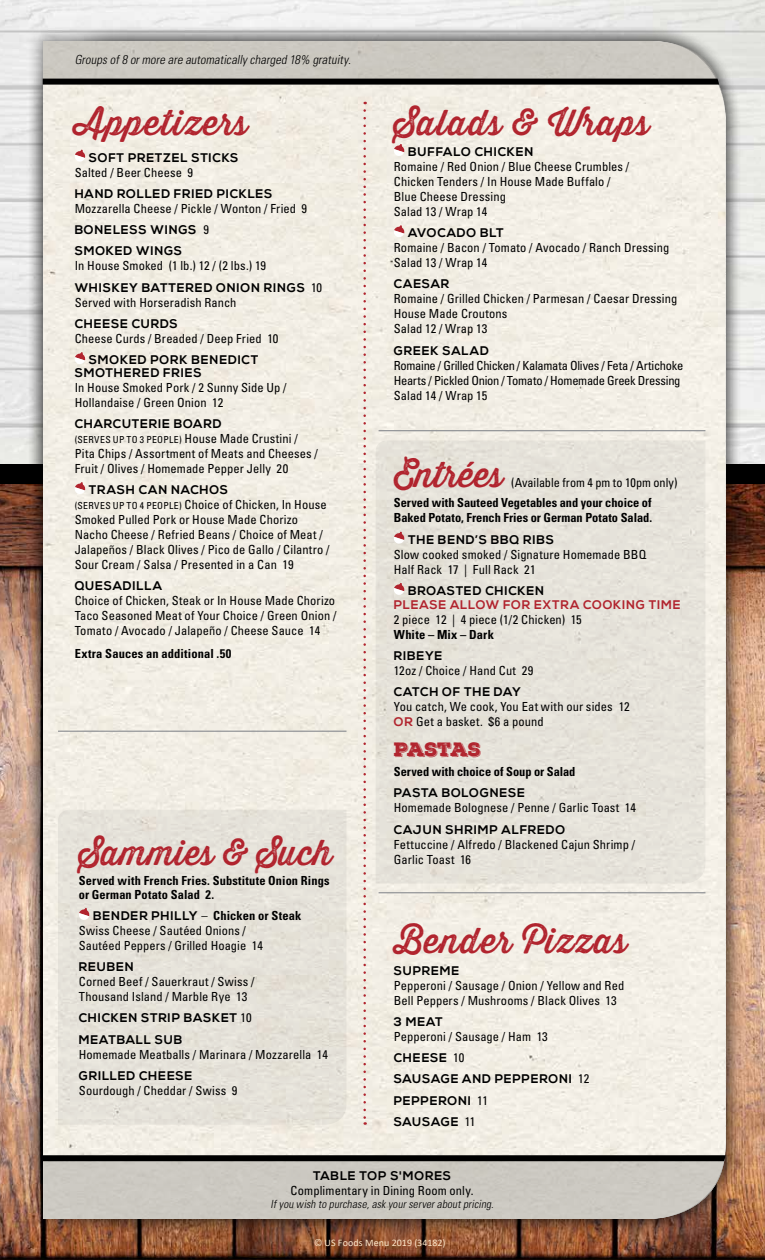
<style>
.page{position:relative;width:765px;height:1260px;background:#fff}
.page>*{position:absolute;margin:0;border:0;box-sizing:border-box;transform-origin:0 0}
.t1{font:35px "Thirsty Rough Reg One";letter-spacing:.02em;color:#b1242e}
.t2{font:35px "Thirsty Rough Reg One";letter-spacing:.04em;color:#b1242e}
.t3{font:35px "Thirsty Rough Reg One";letter-spacing:.045em;color:#b1242e}
.t4{font:35px "Thirsty Rough Reg One";color:#b1242e}
.t5{font:18.75px "Nexa Rust Slab Black Shadow 01";letter-spacing:-.025em;color:#b1242e}
.t6{font:condensed 12.5px/15px "Univers LT Std";letter-spacing:.005em;color:#000}
.t7{font:700 12.5px/21.2px "Nexa";letter-spacing:.06em;color:#000}
.t8{font:700 condensed 12.5px/13.8px "Univers LT Std";letter-spacing:.005em;color:#000}
.t9{font:condensed 12.5px/15px "Univers LT Std";letter-spacing:-.02em;color:#000}
.t10{font:italic 300 condensed 12.5px "Univers LT Std";color:#000}
.t11{font:700 12.5px "Nexa";letter-spacing:.055em;color:#b1242e}
.t12{font:italic 300 condensed 11.25px "Univers LT Std";color:#000}
.t13{font:10px "Calibri";letter-spacing:.01em;color:#ffe9cc}
.t14{font:condensed 9.75px "Univers LT Std";letter-spacing:.04em;color:#000}
.s1{font-family:"Univers LT Std";font-weight:400;font-stretch:condensed}
.s2{font-size:12.5px}
.s3{font-size:9.75px}
.s4{font-family:"Nexa";font-weight:700;font-stretch:normal}
.s5{font-weight:700}
.s6{font-family:"Nexa";font-weight:700;font-stretch:normal;color:#b1242e}
</style>
<div class="page">
<img style="left:0;top:484px;width:765px;height:776px">
<div style="left:0;top:464px;width:765px;height:20px;background:#000"></div>
<div style="left:27px;top:25px;width:715px;height:1211px;background:#000;opacity:.5"></div>
<div style="left:43px;top:41px;width:683px;height:1178px;background:#f2eee5"></div>
<svg style="left:43px;top:41px;width:676px;height:44px;background:#afaca6"></svg>
<div style="left:43px;top:1161px;width:681px;height:58px;background:#cbc8c1"></div>
<svg style="left:43px;top:1155px;width:683px;height:6px;background:#0a0909"></svg>
<div style="left:58px;top:810px;width:288px;height:315px;background:#e5e2da"></div>
<div style="left:376px;top:440px;width:329px;height:444px;background:#e5e2da"></div>
<svg style="left:363px;top:111px;width:3px;height:1014px;background:#e3c3bd"></svg>
<svg style="left:74px;top:150px;width:12px;height:12px"></svg>
<svg style="left:74px;top:353px;width:12px;height:12px"></svg>
<svg style="left:74px;top:483px;width:12px;height:12px"></svg>
<hr style="left:58px;top:731px;width:289px;height:1px;background:#939598">
<hr style="left:379px;top:430px;width:326px;height:1px;background:#939598">
<hr style="left:379px;top:892px;width:326px;height:1px;background:#939598">
<svg style="left:78px;top:908px;width:12px;height:13px"></svg>
<svg style="left:393px;top:532px;width:12px;height:12px"></svg>
<svg style="left:393px;top:583px;width:12px;height:13px"></svg>
<svg style="left:393px;top:144px;width:12px;height:13px"></svg>
<svg style="left:393px;top:226px;width:12px;height:12px"></svg>
<p class="t10" style="left:75px;top:52px;width:280px">Groupsof8 ormore are automaticallycharged 18% gratuity.</p>
<h1 class="t3" style="left:75px;top:96px;width:175px">Appetizers</h1>
<p class="t7" style="left:89px;top:147px;width:151px">SOFT PRETZEL STICKS</p>
<p class="t6" style="left:75px;top:164px;width:120px">Salted / Beer Cheese 9</p>
<p class="t7" style="left:75px;top:183px;width:199px">HAND ROLLED FRIED PICKLES</p>
<p class="t6" style="left:75px;top:201px;width:234px">Mozzarella Cheese / Pickle / Wonton / Fried 9</p>
<p class="t7" style="left:75px;top:220px;width:136px">BONELESS WINGS <span class="s1">9<br></span>SMOKED WINGS</p>
<p class="t6" style="left:75px;top:258px;width:193px">In House Smoked (1 lb.) 12 / (2 lbs.) 19</p>
<p class="t7" style="left:75px;top:277px;width:249px">WHISKEY BATTERED ONION RINGS <span class="s1">10</span></p>
<p class="t6" style="left:75px;top:294px;width:163px">Served with Horseradish Ranch</p>
<p class="t7" style="left:75px;top:313px;width:105px">CHEESE CURDS</p>
<p class="t6" style="left:75px;top:331px;width:205px">Cheese Curds / Breaded / Deep Fried 10</p>
<p class="t7" style="left:75px;top:354px;width:185px;line-height:12.5px;text-indent:14px">SMOKED PORK BENEDICT<br>SMOTHERED FRIES</p>
<p class="t6" style="left:75px;top:379px;width:214px">In House Smoked Pork / 2 Sunny Side Up /<br>Hollandaise / Green Onion 12</p>
<p class="t7" style="left:75px;top:413px;width:148px">CHARCUTERIE BOARD</p>
<p class="t14" style="left:75px;top:433px;width:225px">(SERVES UP TO 3 PEOPLE) <span class="s2">House Made Crustini /</span></p>
<p class="t6" style="left:75px;top:446px;width:245px">Pita Chips / Assortment of Meats and Cheeses /<br>Fruit / Olives / Homemade Pepper Jelly 20</p>
<p class="t7" style="left:89px;top:480px;width:141px">TRASH CAN NACHOS</p>
<p class="t6" style="left:75px;top:497px;width:257px"><span class="s3">(SERVES UP TO 4 PEOPLE)</span> Choice of Chicken, In House Smoked Pulled Pork or House Made Chorizo Nacho Cheese / Refried Beans / Choice of Meat / Jalapeños / Black Olives / Pico de Gallo / Cilantro / Sour Cream / Salsa / Presented in a Can 19</p>
<p class="t7" style="left:75px;top:576px;width:89px">QUESADILLA</p>
<p class="t6" style="left:75px;top:593px;width:263px;text-align:justify">Choice of Chicken, Steak or In House Made Chorizo Taco Seasoned Meat of Your Choice / Green Onion / Tomato / Avocado / Jalapeño / Cheese Sauce 14</p>
<p class="t8" style="left:75px;top:646px;width:158px">Extra Sauces an additional .50</p>
<h1 class="t1" style="left:79px;top:827px;width:255px">Sammies &amp; Such</h1>
<p class="t8" style="left:79px;top:874px;width:252px">Served with French Fries. Substitute Onion Rings or German Potato Salad 2.</p>
<p class="t6" style="left:79px;top:908px;width:224px;text-indent:14px"><span class="s4">BENDER PHILLY</span> – <span class="s5">Chicken or Steak<br></span>Swiss Cheese / Sautéed Onions /<br>Sautéed Peppers / Grilled Hoagie 14</p>
<p class="t7" style="left:79px;top:957px;width:57px">REUBEN</p>
<p class="t6" style="left:79px;top:974px;width:177px">Corned Beef / Sauerkraut / Swiss /<br>Thousand Island / Marble Rye 13</p>
<p class="t7" style="left:79px;top:1008px;width:174px">CHICKEN STRIP BASKET <span class="s1">10<br></span>MEATBALL SUB</p>
<p class="t6" style="left:79px;top:1047px;width:251px">Homemade Meatballs / Marinara / Mozzarella 14</p>
<p class="t7" style="left:79px;top:1065px;width:115px">GRILLED CHEESE</p>
<p class="t6" style="left:79px;top:1083px;width:160px">Sourdough / Cheddar / Swiss 9</p>
<h1 class="t2" style="left:394px;top:96px;width:257px">Salads &amp; Wraps</h1>
<p class="t7" style="left:408px;top:142px;width:127px">BUFFALO CHICKEN</p>
<p class="t6" style="left:394px;top:159px;width:237px">Romaine / Red Onion / Blue Cheese Crumbles /<br>Chicken Tenders / In House Made Buffalo /<br>Blue Cheese Dressing<br>Salad 13 / Wrap 14</p>
<p class="t7" style="left:408px;top:223px;width:97px">AVOCADO BLT</p>
<p class="t6" style="left:394px;top:240px;width:277px">Romaine / Bacon / Tomato / Avocado / Ranch Dressing<br>Salad 13 / Wrap 14</p>
<p class="t7" style="left:394px;top:274px;width:57px">CAESAR</p>
<p class="t6" style="left:394px;top:291px;width:285px">Romaine / Grilled Chicken / Parmesan / Caesar Dressing<br>House Made Croutons<br>Salad 12 / Wrap 13</p>
<p class="t7" style="left:394px;top:340px;width:97px">GREEK SALAD</p>
<p class="t9" style="left:394px;top:358px;width:291px">Romaine / Grilled Chicken / Kalamata Olives / Feta / Artichoke<br>Hearts / Pickled Onion / Tomato / Homemade Greek Dressing<br>Salad 14 / Wrap 15</p>
<h1 class="t4" style="left:394px;top:449px;width:111px">Entrées</h1>
<p class="t6" style="left:511px;top:475px;width:168px">(Available from 4 pm to 10pm only)</p>
<p class="t8" style="left:394px;top:495px;width:260px;line-height:15px">Served with Sauteed Vegetables and your choice of<br>Baked Potato, French Fries or German Potato Salad.</p>
<p class="t7" style="left:408px;top:529px;width:147px">THE BEND’S BBQ RIBS</p>
<p class="t6" style="left:394px;top:547px;width:254px">Slow cooked smoked / Signature Homemade BBQ<br>Half Rack 17 | Full Rack 21</p>
<p class="t7" style="left:408px;top:580px;width:137px">BROASTED CHICKEN</p>
<p class="t11" style="left:394px;top:597px;width:288px">PLEASE ALLOW FOR EXTRA COOKING TIME</p>
<p class="t6" style="left:394px;top:612px;width:189px">2 piece 12 | 4 piece (1/2 Chicken) 15</p>
<p class="t8" style="left:394px;top:627px;width:102px">White – Mix – Dark</p>
<p class="t7" style="left:394px;top:645px;width:50px">RIBEYE</p>
<p class="t6" style="left:394px;top:663px;width:141px">12oz / Choice / Hand Cut 29</p>
<p class="t7" style="left:394px;top:682px;width:128px">CATCH OF THE DAY</p>
<p class="t6" style="left:394px;top:699px;width:237px">You catch, We cook, You Eat with our sides 12<br><span class="s6">OR</span> Get a basket. $6 a pound</p>
<h2 class="t5" style="left:394px;top:737px;width:89px">PASTAS</h2>
<p class="t8" style="left:394px;top:765px;width:183px">Served with choice of Soup or Salad</p>
<p class="t7" style="left:394px;top:783px;width:133px">PASTA BOLOGNESE</p>
<p class="t6" style="left:394px;top:800px;width:244px">Homemade Bolognese / Penne / Garlic Toast 14</p>
<p class="t7" style="left:394px;top:819px;width:173px">CAJUN SHRIMP ALFREDO</p>
<p class="t6" style="left:394px;top:837px;width:243px">Fettuccine / Alfredo / Blackened Cajun Shrimp /<br>Garlic Toast 16</p>
<h1 class="t1" style="left:394px;top:915px;width:235px">Bender Pizzas</h1>
<p class="t7" style="left:394px;top:960px;width:67px">SUPREME</p>
<p class="t6" style="left:394px;top:977px;width:232px">Pepperoni / Sausage / Onion / Yellow and Red<br>Bell Peppers / Mushrooms / Black Olives 13</p>
<p class="t7" style="left:394px;top:1011px;width:51px">3 MEAT</p>
<p class="t6" style="left:394px;top:1029px;width:155px">Pepperoni / Sausage / Ham 13</p>
<p class="t7" style="left:394px;top:1048px;width:197px">CHEESE <span class="s1">10<br></span>SAUSAGE AND PEPPERONI <span class="s1">12<br></span>PEPPERONI <span class="s1">11<br></span>SAUSAGE <span class="s1">11</span></p>
<p class="t7" style="left:313px;top:1165px;width:140px">TABLE TOP S'MORES</p>
<p class="t6" style="left:291px;top:1183px;width:184px">Complimentary in Dining Room only.</p>
<p class="t12" style="left:271px;top:1197px;width:227px">Ifyou wish to purchase,askyourserveraboutpricing.</p>
<p class="t13" style="left:314px;top:1236px;width:133px">© US Foods Menu 2019 (34182)</p>
</div>
